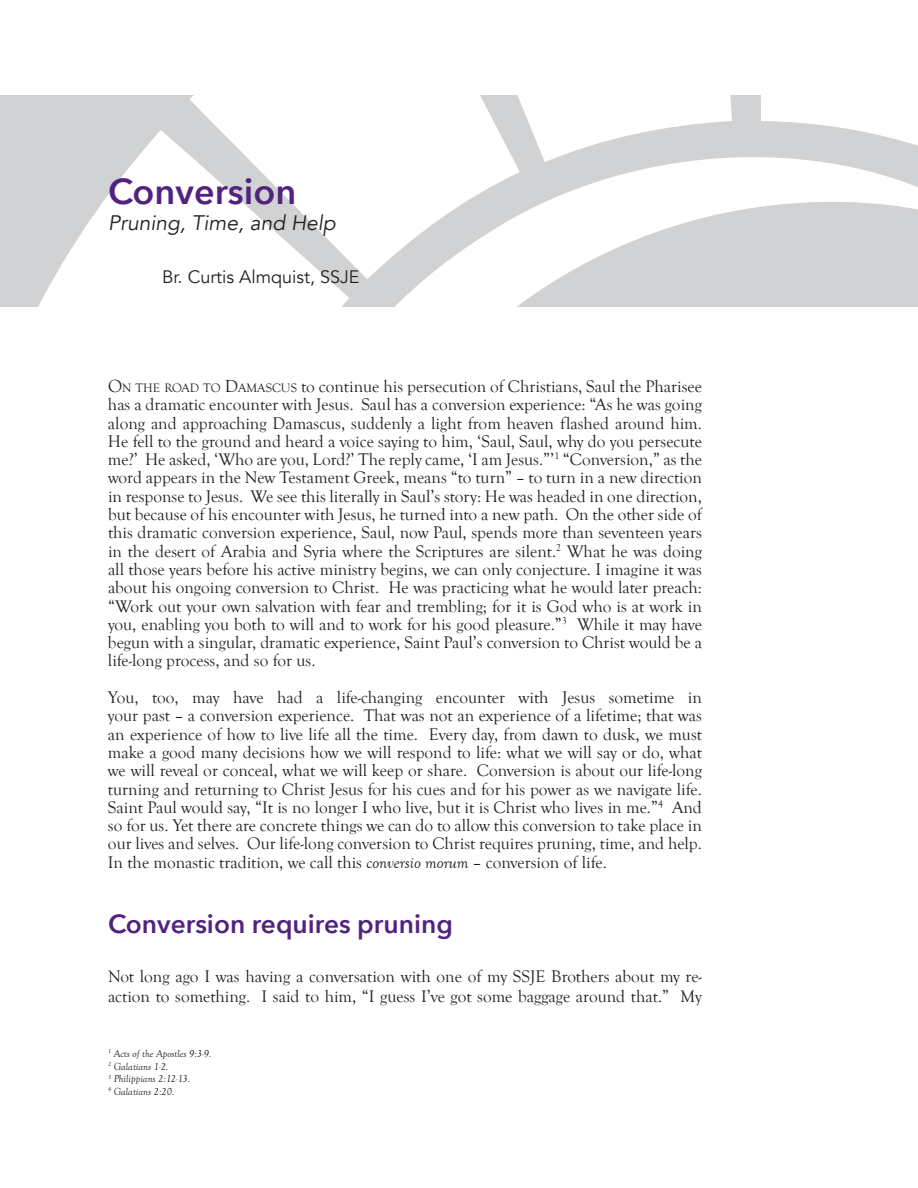
<style>
.page{position:relative;width:918px;height:1188px;background:#fff}
.page>*{position:absolute;margin:0;border:0;box-sizing:border-box;transform-origin:0 0}
.t1{font:600 36px "Avenir Next";color:#52227f}
.t2{font:600 26.25px "Avenir Next";color:#52227f}
.t3{font:italic 21px "Avenir";color:#231f20}
.t4{font:18px "Avenir";color:#231f20}
.t5{font:17.25px/18.3px "Goudy Old Style T";color:#231f20;text-align:justify}
.t6{font:italic 10.5px/12.6px "Goudy Old Style T";color:#231f20}
.s1{font-size:18px}
.s2{font-size:12.6px}
.s3{font-style:italic}
</style>
<div class="page">
<svg style="left:0;top:95px;width:918px;height:212px"></svg>
<h1 class="t1" style="left:108px;top:161px;width:190px">Conversion</h1>
<p class="t3" style="left:108px;top:210px;width:229px">Pruning, Time, and Help</p>
<p class="t4" style="left:162px;top:266px;width:199px">Br. Curtis Almquist, SSJE</p>
<p class="t5" style="left:108px;top:378px;width:596px"><span class="s1">O</span><span class="s2">N THE ROAD TO</span> <span class="s1">D</span><span class="s2">AMASCUS</span> to continue his persecution of Christians, Saul the Pharisee has a dramatic encounter with Jesus. Saul has a conversion experience: “As he was going along and approaching Damascus, suddenly a light from heaven flashed around him.<br>He fell to the ground and heard a voice saying to him, ‘Saul, Saul, why do you persecute me?’ He asked, ‘Who are you, Lord?’ The reply came, ‘I am Jesus.”’<sup>1</sup> “Conversion,” as the word appears in the New Testament Greek, means “to turn” – to turn in a new direction in response to Jesus. We see this literally in Saul’s story: He was headed in one direction, but because of his encounter with Jesus, he turned into a new path. On the other side of this dramatic conversion experience, Saul, now Paul, spends more than seventeen years in the desert of Arabia and Syria where the Scriptures are silent.<sup>2</sup> What he was doing all those years before his active ministry begins, we can only conjecture. I imagine it was about his ongoing conversion to Christ. He was practicing what he would later preach: “Work out your own salvation with fear and trembling; for it is God who is at work in you, enabling you both to will and to work for his good pleasure.”<sup>3</sup> While it may have begun with a singular, dramatic experience, Saint Paul’s conversion to Christ would be a life-long process, and so for us.</p>
<p class="t5" style="left:108px;top:689px;width:596px">You, too, may have had a life-changing encounter with Jesus sometime in your past – a conversion experience. That was not an experience of a lifetime; that was an experience of how to live life all the time. Every day, from dawn to dusk, we must make a good many decisions how we will respond to life: what we will say or do, what we will reveal or conceal, what we will keep or share. Conversion is about our life-long turning and returning to Christ Jesus for his cues and for his power as we navigate life.<br>Saint Paul would say, “It is no longer I who live, but it is Christ who lives in me.”<sup>4</sup> And so for us. Yet there are concrete things we can do to allow this conversion to take place in our lives and selves. Our life-long conversion to Christ requires pruning, time, and help.<br>In the monastic tradition, we call this <span class="s3">conversio morum</span> – conversion of life.</p>
<h2 class="t2" style="left:108px;top:901px;width:346px">Conversion requires pruning</h2>
<p class="t5" style="left:108px;top:967px;width:595px;line-height:20.2px">Not long ago I was having a conversation with one of my SSJE Brothers about my re&shy;action to something. I said to him, “I guess I’ve got some baggage around that.” My</p>
<p class="t6" style="left:108px;top:1048px;width:105px"><sup>1</sup> Acts of the Apostles 9:3-9.<br><sup>2</sup> Galatians 1-2.<br><sup>3</sup> Philippians 2:12-13.<br><sup>4</sup> Galatians 2:20.</p>
</div>
